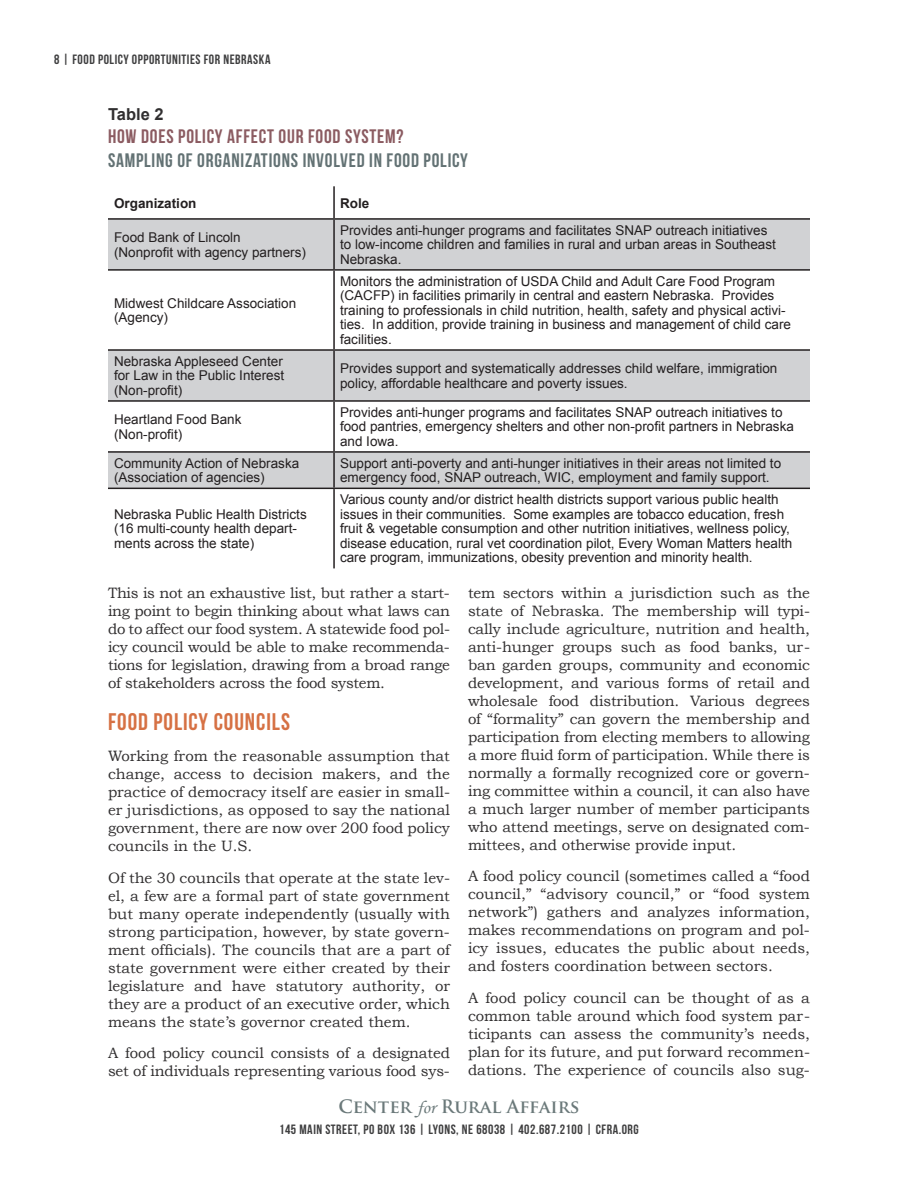
<style>
.page{position:relative;width:918px;height:1188px;background:#fff}
.page>*{position:absolute;margin:0;border:0;box-sizing:border-box;transform-origin:0 0}
.t1{font:24px "Bebas Neue";letter-spacing:.04em;color:#d67144}
.t2{font:19.5px "Bebas Neue";letter-spacing:.04em;color:#637274}
.t3{font:19.5px "Bebas Neue";letter-spacing:.04em;color:#8b5b61}
.t4{font:700 18px "Trajan Pro";color:#6b797a}
.t5{font:700 16.5px "Arial";color:#312f30}
.t6{font:15px/18px "Bookman Old Style";color:#312f30;text-align:justify}
.t7{font:13.5px/14.5px "Arial";color:#231f20}
.t8{font:13.5px "Bebas Neue";letter-spacing:.04em;color:#3e3e3f}
.t9{font:700 13.5px "Arial";color:#231f20}
.s1{font-family:"Monotype Corsiva";font-weight:400}
</style>
<div class="page">
<svg style="left:108px;top:220px;width:702px;height:268px;fill:#d1d2d4"></svg>
<hr style="left:333px;top:186px;width:2px;height:32px;background:#231f20">
<hr style="left:108px;top:218px;width:226px;height:2px;background:#231f20">
<hr style="left:334px;top:218px;width:476px;height:2px;background:#231f20">
<hr style="left:333px;top:220px;width:2px;height:49px;background:#231f20">
<hr style="left:108px;top:269px;width:226px;height:2px;background:#231f20">
<hr style="left:334px;top:269px;width:476px;height:2px;background:#231f20">
<hr style="left:333px;top:271px;width:2px;height:78px;background:#231f20">
<hr style="left:108px;top:349px;width:226px;height:2px;background:#231f20">
<hr style="left:334px;top:349px;width:476px;height:2px;background:#231f20">
<hr style="left:333px;top:351px;width:2px;height:49px;background:#231f20">
<hr style="left:108px;top:400px;width:226px;height:2px;background:#231f20">
<hr style="left:334px;top:400px;width:476px;height:2px;background:#231f20">
<hr style="left:333px;top:402px;width:2px;height:49px;background:#231f20">
<hr style="left:108px;top:451px;width:226px;height:2px;background:#231f20">
<hr style="left:334px;top:451px;width:476px;height:2px;background:#231f20">
<hr style="left:333px;top:453px;width:2px;height:35px;background:#231f20">
<hr style="left:108px;top:488px;width:226px;height:1px;background:#231f20">
<hr style="left:334px;top:488px;width:476px;height:1px;background:#231f20">
<hr style="left:333px;top:489px;width:2px;height:79px;background:#231f20">
<p class="t8" style="left:54px;top:52px;width:218px">8 | FOOD POLICY OPPORTUNITIES FOR NEBRASKA</p>
<p class="t5" style="left:108px;top:103px;width:57px">Table 2</p>
<h2 class="t3" style="left:108px;top:126px;width:297px">HOW DOES POLICY AFFECT OUR FOOD SYSTEM?</h2>
<h2 class="t2" style="left:108px;top:149px;width:361px">SAMPLING OF ORGANIZATIONS INVOLVED IN FOOD POLICY</h2>
<p class="t9" style="left:114px;top:194px;width:84px">Organization</p>
<p class="t9" style="left:340px;top:194px;width:31px">Role</p>
<p class="t7" style="left:114px;top:230px;width:194px">Food Bank of Lincoln<br>(Nonprofit with agency partners)</p>
<p class="t7" style="left:340px;top:223px;width:437px">Provides anti-hunger programs and facilitates SNAP outreach initiatives to low-income children and families in rural and urban areas in Southeast<br>Nebraska.</p>
<p class="t7" style="left:114px;top:296px;width:184px">Midwest Childcare Association (Agency)</p>
<p class="t7" style="left:340px;top:274px;width:452px">Monitors the administration of USDA Child and Adult Care Food Program (CACFP) in facilities primarily in central and eastern Nebraska. Provides training to professionals in child nutrition, health, safety and physical activi&shy;ties. In addition, provide training in business and management of child care facilities.</p>
<p class="t7" style="left:114px;top:354px;width:172px;text-align:justify">Nebraska Appleseed Center for Law in the Public Interest (Non-profit)</p>
<p class="t7" style="left:340px;top:361px;width:439px">Provides support and systematically addresses child welfare, immigration policy, affordable healthcare and poverty issues.</p>
<p class="t7" style="left:114px;top:412px;width:129px">Heartland Food Bank (Non-profit)</p>
<p class="t7" style="left:340px;top:405px;width:455px">Provides anti-hunger programs and facilitates SNAP outreach initiatives to food pantries, emergency shelters and other non-profit partners in Nebraska and Iowa.</p>
<p class="t7" style="left:114px;top:456px;width:187px">Community Action of Nebraska (Association of agencies)</p>
<p class="t7" style="left:340px;top:456px;width:443px">Support anti-poverty and anti-hunger initiatives in their areas not limited to emergency food, SNAP outreach, WIC, employment and family support.</p>
<p class="t7" style="left:114px;top:507px;width:194px">Nebraska Public Health Districts (16 multi-county health depart&shy;ments across the state)</p>
<p class="t7" style="left:340px;top:492px;width:454px">Various county and/or district health districts support various public health issues in their communities. Some examples are tobacco education, fresh fruit &amp; vegetable consumption and other nutrition initiatives, wellness policy, disease education, rural vet coordination pilot, Every Woman Matters health care program, immunizations, obesity prevention and minority health.</p>
<p class="t6" style="left:108px;top:583px;width:344px">This is not an exhaustive list, but rather a start&shy;ing point to begin thinking about what laws can do to affect our food system. A statewide food pol&shy;icy council would be able to make recommenda&shy;tions for legislation, drawing from a broad range of stakeholders across the food system.</p>
<h1 class="t1" style="left:108px;top:708px;width:183px">FOOD POLICY COUNCILS</h1>
<p class="t6" style="left:108px;top:747px;width:344px">Working from the reasonable assumption that change, access to decision makers, and the practice of democracy itself are easier in small&shy;er jurisdictions, as opposed to say the national government, there are now over 200 food policy councils in the U.S.</p>
<p class="t6" style="left:108px;top:869px;width:344px">Of the 30 councils that operate at the state lev&shy;el, a few are a formal part of state government but many operate independently (usually with strong participation, however, by state govern&shy;ment officials). The councils that are a part of state government were either created by their legislature and have statutory authority, or they are a product of an executive order, which means the state’s governor created them.</p>
<p class="t6" style="left:108px;top:1044px;width:343px">A food policy council consists of a designated set of individuals representing various food sys-</p>
<p class="t6" style="left:468px;top:583px;width:344px">tem sectors within a jurisdiction such as the state of Nebraska. The membership will typi&shy;cally include agriculture, nutrition and health, anti-hunger groups such as food banks, ur&shy;ban garden groups, community and economic development, and various forms of retail and wholesale food distribution. Various degrees of “formality” can govern the membership and participation from electing members to allowing a more fluid form of participation. While there is normally a formally recognized core or govern&shy;ing committee within a council, it can also have a much larger number of member participants who attend meetings, serve on designated com&shy;mittees, and otherwise provide input.</p>
<p class="t6" style="left:468px;top:867px;width:344px">A food policy council (sometimes called a “food council,” “advisory council,” or “food system network”) gathers and analyzes information, makes recommendations on program and pol&shy;icy issues, educates the public about needs, and fosters coordination between sectors.</p>
<p class="t6" style="left:468px;top:988px;width:344px">A food policy council can be thought of as a common table around which food system par&shy;ticipants can assess the community’s needs, plan for its future, and put forward recommen&shy;dations. The experience of councils also sug-</p>
<p class="t4" style="left:338px;top:1095px;width:243px">Center <span class="s1">for</span> Rural Affairs</p>
<p class="t8" style="left:279px;top:1122px;width:361px">145 MAIN STREET, PO BOX 136 | LYONS, NE 68038 | 402.687.2100 | CFRA.ORG</p>
</div>
